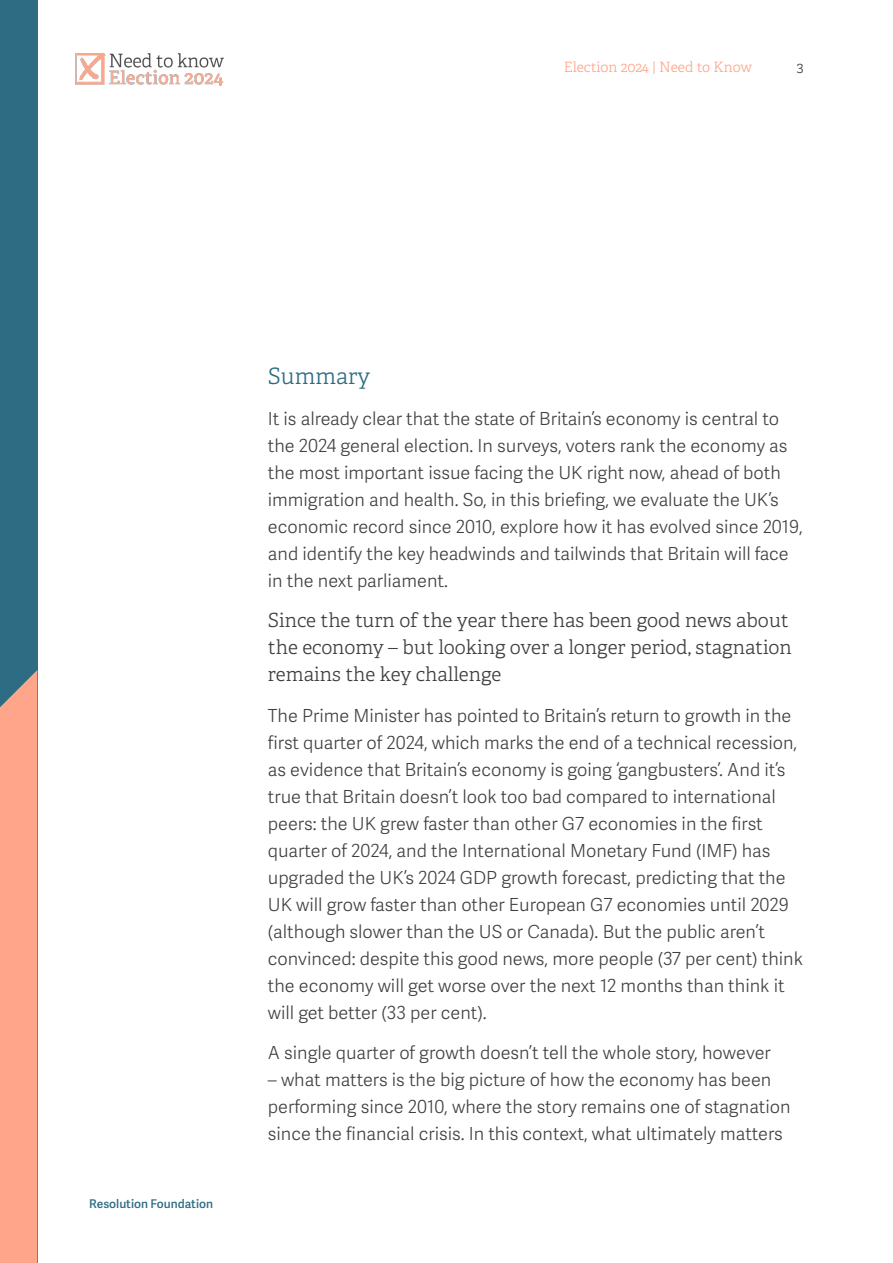
<style>
.page{position:relative;width:893px;height:1263px;background:#fff}
.page>*{position:absolute;margin:0;border:0;box-sizing:border-box;transform-origin:0 0}
.t1{font:300 22.5px "Adelle";color:#2e6c83}
.t2{font:300 19.5px/27px "Adelle";color:#404040}
.t3{font:18px/27px "Adelle Sans Lt";color:#404040}
.t4{font:300 14.25px "Adelle";color:#ffa68a}
.t5{font:300 14.25px "Adelle";color:#404040}
.t6{font:12px "Adelle Sans Sb";color:#2e6c83}
</style>
<div class="page">
<img style="left:75px;top:53px;width:149px;height:33px">
<div style="left:0;top:0;width:37px;height:1263px;background:#2e6c83"></div>
<div style="left:0;top:670px;width:37px;height:593px;background:#ffa68a"></div>
<p class="t4" style="left:564px;top:59px;width:190px">Election 2024 | Need to Know</p>
<p class="t5" style="left:797px;top:59px;width:8px">3</p>
<p class="t6" style="left:89px;top:1195px;width:125px">Resolution Foundation</p>
<p class="t1" style="left:268px;top:362px;width:104px">Summary</p>
<p class="t3" style="left:268px;top:404px;width:536px">It is already clear that the state of Britain’s economy is central to the 2024 general election. In surveys, voters rank the economy as the most important issue facing the UK right now, ahead of both immigration and health. So, in this briefing, we evaluate the UK’s economic record since 2010, explore how it has evolved since 2019, and identify the key headwinds and tailwinds that Britain will face in the next parliament.</p>
<p class="t2" style="left:268px;top:607px;width:525px">Since the turn of the year there has been good news about the economy – but looking over a longer period, stagnation remains the key challenge</p>
<p class="t3" style="left:268px;top:701px;width:537px">The Prime Minister has pointed to Britain’s return to growth in the first quarter of 2024, which marks the end of a technical recession, as evidence that Britain’s economy is going ‘gangbusters’. And it’s true that Britain doesn’t look too bad compared to international peers: the UK grew faster than other G7 economies in the first quarter of 2024, and the International Monetary Fund (IMF) has upgraded the UK’s 2024 GDP growth forecast, predicting that the UK will grow faster than other European G7 economies until 2029 (although slower than the US or Canada). But the public aren’t convinced: despite this good news, more people (37 per cent) think the economy will get worse over the next 12 months than think it will get better (33 per cent).</p>
<p class="t3" style="left:268px;top:1039px;width:504px">A single quarter of growth doesn’t tell the whole story, however</p>
<p class="t3" style="left:268px;top:1066px;width:524px">– what matters is the big picture of how the economy has been performing since 2010, where the story remains one of stagnation since the financial crisis. In this context, what ultimately matters</p>
</div>
